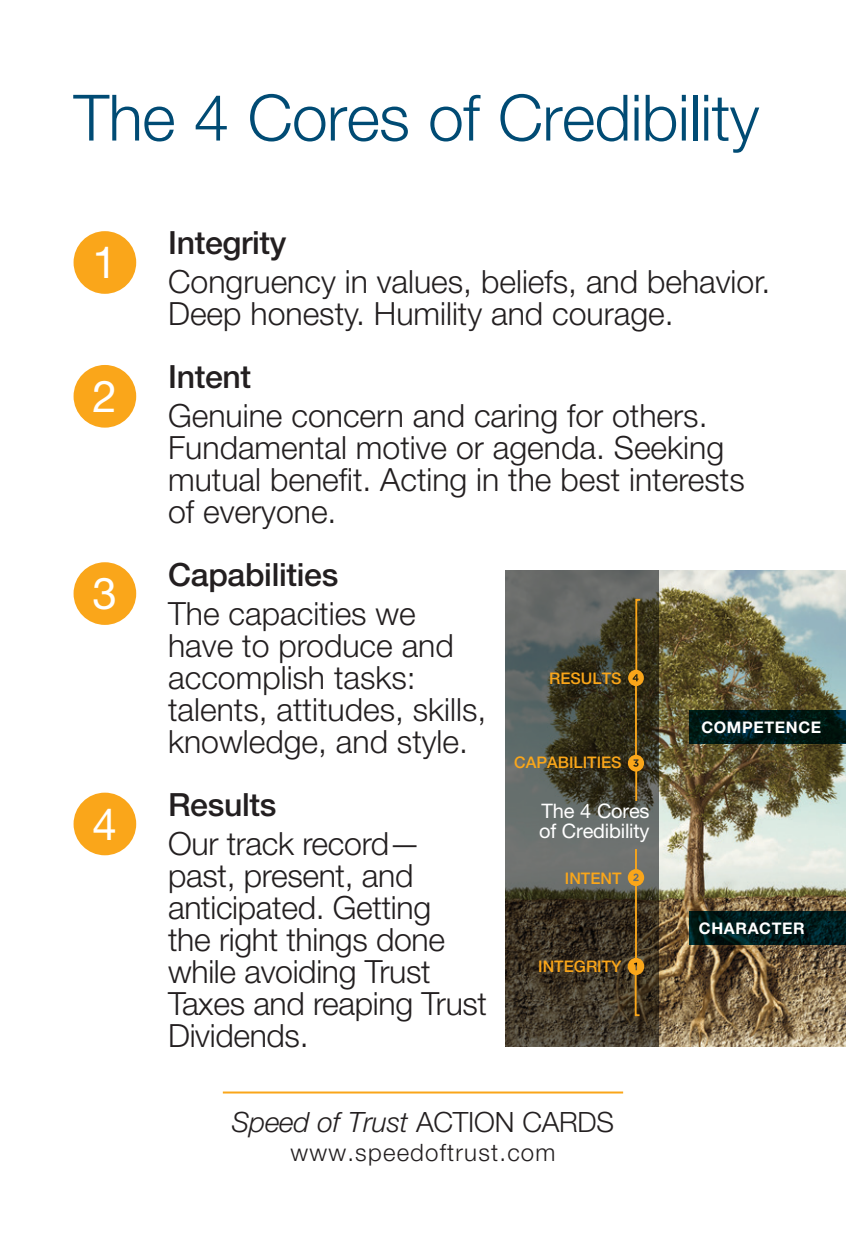
<style>
.page{position:relative;width:846px;height:1242px;background:#fff}
.page>*{position:absolute;margin:0;border:0;box-sizing:border-box;transform-origin:0 0}
.t1{font:300 64px "Helvetica Neue LT Std";letter-spacing:-.01em;color:#004b74}
.t2{font:44px "Helvetica Neue LT Std";color:#fff}
.t3{font:300 32px/32px "Helvetica Neue LT Std";color:#231f20}
.t4{font:500 32px "Helvetica Neue LT Std";letter-spacing:-.01em;color:#231f20}
.t5{font:italic 300 28px "Helvetica Neue LT Std";letter-spacing:-.01em;color:#231f20}
.t6{font:300 24px "Helvetica Neue LT Std";letter-spacing:.05em;color:#231f20}
.t7{font:20px/20px "Helvetica Neue LT Std";letter-spacing:-.01em;color:#fff}
.t8{font:500 16px "Helvetica Neue LT Std";color:#faa61a}
.t9{font:700 16px "Helvetica Neue LT Std";letter-spacing:.04em;color:#fff}
.s1{font-style:normal}
</style>
<div class="page">
<div style="left:74px;top:231px;width:62px;height:63px;background:#faa61a;border-radius:50%"></div>
<div style="left:74px;top:365px;width:62px;height:63px;background:#faa61a;border-radius:50%"></div>
<div style="left:74px;top:562px;width:62px;height:63px;background:#faa61a;border-radius:50%"></div>
<div style="left:74px;top:793px;width:62px;height:62px;background:#faa61a;border-radius:50%"></div>
<img style="left:659px;top:570px;width:187px;height:477px">
<svg style="left:505px;top:570px;width:154px;height:477px;background:#4c4b41"></svg>
<svg style="left:690px;top:710px;width:156px;height:34px;background:#001917"></svg>
<svg style="left:690px;top:911px;width:156px;height:34px;background:#001c1d"></svg>
<svg style="left:628px;top:598px;width:16px;height:88px"></svg>
<hr style="left:635px;top:682px;width:2px;height:76px;background:#faa61a">
<hr style="left:635px;top:849px;width:2px;height:23px;background:#faa61a">
<hr style="left:635px;top:883px;width:2px;height:76px;background:#faa61a">
<hr style="left:635px;top:770px;width:2px;height:31px;background:#faa61a">
<svg style="left:628px;top:958px;width:16px;height:59px"></svg>
<svg style="left:628px;top:869px;width:16px;height:17px"></svg>
<svg style="left:628px;top:755px;width:16px;height:17px"></svg>
<hr style="left:223px;top:1092px;width:400px;height:2px;background:#faa61a">
<h1 class="t1" style="left:74px;top:79px;width:687px">The 4 Cores of Credibility</h1>
<h2 class="t2" style="left:93px;top:236px;width:26px">1</h2>
<h2 class="t2" style="left:93px;top:370px;width:26px">2</h2>
<h2 class="t2" style="left:93px;top:567px;width:26px">3</h2>
<h2 class="t2" style="left:93px;top:798px;width:26px">4</h2>
<p class="t4" style="left:168px;top:224px;width:120px">Integrity</p>
<p class="t3" style="left:168px;top:265px;width:604px">Congruency in values, beliefs, and behavior.<br>Deep honesty. Humility and courage.</p>
<p class="t4" style="left:168px;top:357px;width:85px">Intent</p>
<p class="t3" style="left:168px;top:399px;width:578px">Genuine concern and caring for others.<br>Fundamental motive or agenda. Seeking mutual benefit. Acting in the best interests of everyone.</p>
<p class="t4" style="left:168px;top:555px;width:172px">Capabilities</p>
<p class="t3" style="left:168px;top:597px;width:320px">The capacities we have to produce and accomplish tasks: talents, attitudes, skills, knowledge, and style.</p>
<p class="t4" style="left:168px;top:785px;width:110px">Results</p>
<p class="t3" style="left:168px;top:827px;width:321px">Our track record— past, present, and anticipated. Getting<br>the right things done while avoiding Trust<br>Taxes and reaping Trust<br>Dividends.</p>
<p class="t8" style="left:549px;top:669px;width:74px">RESULTS</p>
<p class="t9" style="left:701px;top:717px;width:121px">COMPETENCE</p>
<p class="t8" style="left:514px;top:753px;width:109px">CAPABILITIES</p>
<p class="t7" style="left:539px;top:801px;width:112px">The 4 Cores of Credibility</p>
<p class="t8" style="left:565px;top:868px;width:58px">INTENT</p>
<p class="t9" style="left:699px;top:918px;width:107px">CHARACTER</p>
<p class="t8" style="left:538px;top:957px;width:85px">INTEGRITY</p>
<p class="t5" style="left:232px;top:1105px;width:384px">Speed of Trust <span class="s1">ACTION CARDS</span></p>
<p class="t6" style="left:290px;top:1137px;width:267px">www.speedoftrust.com</p>
</div>
